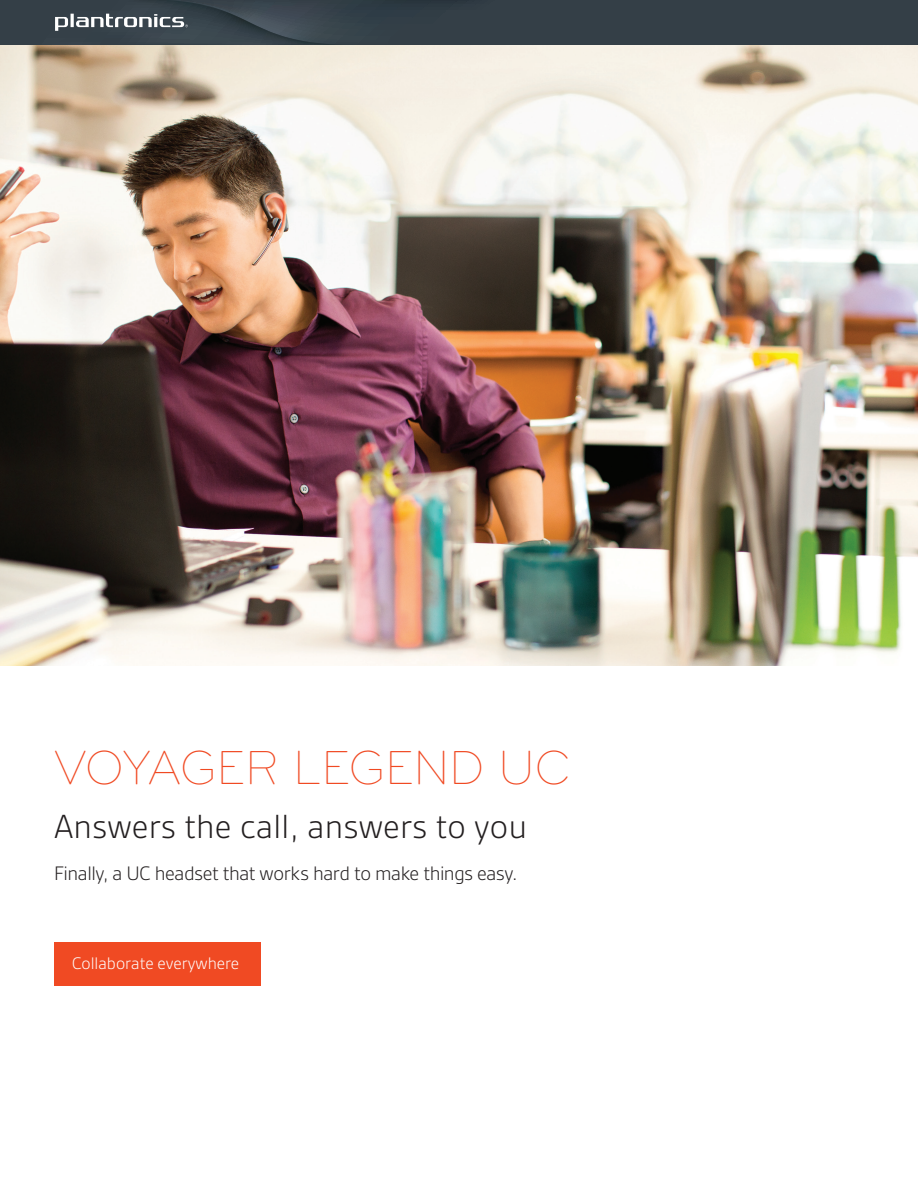
<style>
.page{position:relative;width:918px;height:1188px;background:#fff}
.page>*{position:absolute;margin:0;border:0;box-sizing:border-box;transform-origin:0 0}
.t1{font:300 49.5px "Bryant";letter-spacing:-.01em;color:#f04a23}
.t2{font:300 36px "Gesta";letter-spacing:.01em;color:#231f20}
.t3{font:300 21px "Gesta";letter-spacing:-.02em;color:#231f20}
.t4{font:300 18px "Gesta";color:#fff}
</style>
<div class="page">
<img style="left:0;top:46px;width:918px;height:620px">
<div style="left:54px;top:943px;width:206px;height:43px;background:#f04a23"></div>
<svg style="left:0;top:0;width:918px;height:46px"></svg>
<h1 class="t1" style="left:54px;top:739px;width:518px">VOYAGER LEGEND UC</h1>
<h2 class="t2" style="left:54px;top:806px;width:475px">Answers the call, answers to you</h2>
<p class="t3" style="left:54px;top:861px;width:465px">Finally, a UC headset that works hard to make things easy.</p>
<p class="t4" style="left:72px;top:954px;width:169px">Collaborate everywhere</p>
</div>
